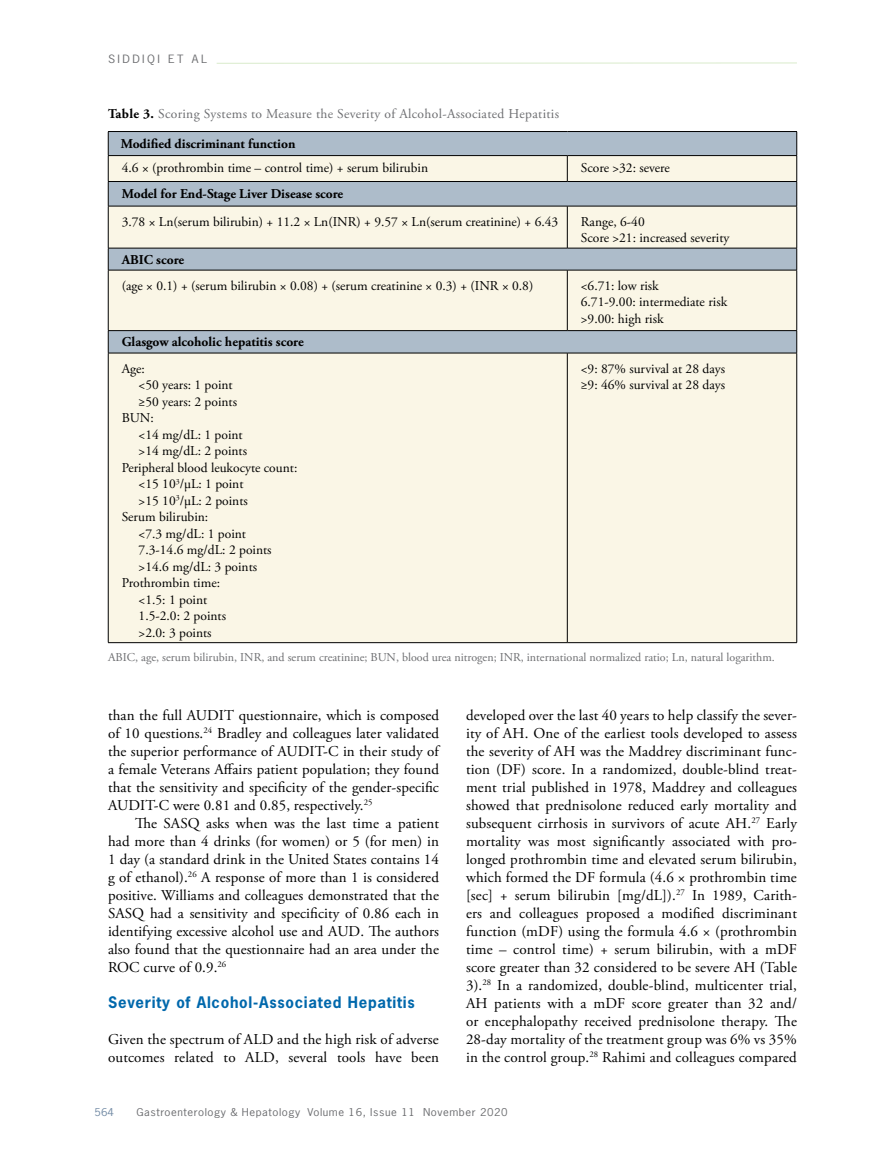
<style>
.page{position:relative;width:878px;height:1175px;background:#fff}
.page>*{position:absolute;margin:0;border:0;box-sizing:border-box;transform-origin:0 0}
.t1{font:15px/18px "Adobe Garamond Pro";letter-spacing:.01em;color:#000;text-align:justify}
.t2{font:700 15px "News Gothic Std";letter-spacing:.05em;color:#0068ac}
.t3{font:13.5px/16.5px "Adobe Garamond Pro";color:#000}
.t4{font:700 13.5px "Adobe Garamond Pro";color:#000}
.t5{font:13.5px "Adobe Garamond Pro";letter-spacing:.025em;color:#6d6e71}
.t6{font:12px "Adobe Garamond Pro";color:#6d6e71}
.t7{font:10.8px "News Gothic Std";letter-spacing:.2em;color:#6d6e71;scale:1.11 1}
.t8{font:10.2px "News Gothic Std";letter-spacing:.05em;color:#6d6e71;scale:1.11 1}
.t9{font:10.2px "News Gothic Std";color:#738ba5;scale:1.11 1}
.s1{font-weight:700;color:#000}
</style>
<div class="page">
<hr style="left:217px;top:63px;width:580px;height:1px;background:#d9ebcb">
<div style="left:109px;top:132px;width:687px;height:23px;background:#adbcca"></div>
<svg style="left:109px;top:156px;width:687px;height:486px;background:#eeece1"></svg>
<hr style="left:108px;top:131px;width:459px;height:1px;background:#000">
<hr style="left:567px;top:131px;width:229px;height:1px;background:#000">
<hr style="left:108px;top:155px;width:459px;height:1px;background:#000">
<hr style="left:567px;top:155px;width:229px;height:1px;background:#000">
<svg style="left:567px;top:156px;width:1px;height:25px"></svg>
<hr style="left:108px;top:181px;width:459px;height:1px;background:#000">
<svg style="left:108px;top:132px;width:1px;height:74px"></svg>
<hr style="left:567px;top:181px;width:229px;height:1px;background:#000">
<svg style="left:796px;top:132px;width:1px;height:74px"></svg>
<hr style="left:108px;top:206px;width:459px;height:1px;background:#000">
<hr style="left:108px;top:206px;width:1px;height:42px;background:#000">
<hr style="left:567px;top:206px;width:229px;height:1px;background:#000">
<hr style="left:567px;top:206px;width:1px;height:42px;background:#000">
<hr style="left:796px;top:206px;width:1px;height:42px;background:#000">
<hr style="left:108px;top:248px;width:459px;height:1px;background:#000">
<svg style="left:108px;top:248px;width:1px;height:22px"></svg>
<hr style="left:567px;top:248px;width:229px;height:1px;background:#000">
<svg style="left:796px;top:248px;width:1px;height:22px"></svg>
<hr style="left:108px;top:270px;width:459px;height:1px;background:#000">
<hr style="left:108px;top:270px;width:1px;height:60px;background:#000">
<hr style="left:567px;top:270px;width:229px;height:1px;background:#000">
<hr style="left:567px;top:270px;width:1px;height:60px;background:#000">
<hr style="left:796px;top:270px;width:1px;height:60px;background:#000">
<hr style="left:108px;top:330px;width:459px;height:1px;background:#000">
<svg style="left:108px;top:331px;width:1px;height:22px"></svg>
<hr style="left:567px;top:330px;width:229px;height:1px;background:#000">
<svg style="left:796px;top:331px;width:1px;height:22px"></svg>
<hr style="left:108px;top:353px;width:459px;height:1px;background:#000">
<hr style="left:108px;top:353px;width:1px;height:289px;background:#000">
<hr style="left:567px;top:353px;width:229px;height:1px;background:#000">
<hr style="left:567px;top:353px;width:1px;height:289px;background:#000">
<hr style="left:796px;top:353px;width:1px;height:289px;background:#000">
<hr style="left:108px;top:642px;width:459px;height:1px;background:#000">
<hr style="left:567px;top:642px;width:229px;height:1px;background:#000">
<p class="t7" style="left:108px;top:52px;width:91px">SIDDIQI ET AL</p>
<p class="t5" style="left:108px;top:105px;width:452px"><span class="s1">Table 3.</span> Scoring Systems to Measure the Severity of Alcohol-Associated Hepatitis</p>
<p class="t4" style="left:121px;top:136px;width:176px">Modified discriminant function</p>
<p class="t3" style="left:122px;top:160px;width:308px">4.6 × (prothrombin time – control time) + serum bilirubin</p>
<p class="t3" style="left:581px;top:160px;width:91px">Score &gt;32: severe</p>
<p class="t4" style="left:122px;top:186px;width:223px">Model for End-Stage Liver Disease score</p>
<p class="t3" style="left:122px;top:213px;width:438px">3.78 × Ln(serum bilirubin) + 11.2 × Ln(INR) + 9.57 × Ln(serum creatinine) + 6.43</p>
<p class="t3" style="left:581px;top:213px;width:150px">Range, 6-40<br>Score &gt;21: increased severity</p>
<p class="t4" style="left:122px;top:252px;width:64px">ABIC score</p>
<p class="t3" style="left:122px;top:277px;width:413px">(age × 0.1) + (serum bilirubin × 0.08) + (serum creatinine × 0.3) + (INR × 0.8)</p>
<p class="t3" style="left:581px;top:277px;width:148px">&lt;6.71: low risk<br>6.71-9.00: intermediate risk &gt;9.00: high risk</p>
<p class="t4" style="left:122px;top:334px;width:183px">Glasgow alcoholic hepatitis score</p>
<p class="t3" style="left:122px;top:360px;width:25px">Age:</p>
<p class="t3" style="left:139px;top:377px;width:96px">&lt;50 years: 1 point</p>
<p class="t3" style="left:139px;top:393px;width:100px">≥50 years: 2 points</p>
<p class="t3" style="left:122px;top:410px;width:34px">BUN:</p>
<p class="t3" style="left:139px;top:426px;width:106px">&lt;14 mg/dL: 1 point</p>
<p class="t3" style="left:139px;top:443px;width:110px">&gt;14 mg/dL: 2 points</p>
<p class="t3" style="left:122px;top:459px;width:177px">Peripheral blood leukocyte count:</p>
<p class="t3" style="left:139px;top:476px;width:106px">&lt;15 10<sup>3</sup>/µL: 1 point</p>
<p class="t3" style="left:139px;top:492px;width:111px">&gt;15 10<sup>3</sup>/µL: 2 points</p>
<p class="t3" style="left:122px;top:509px;width:88px">Serum bilirubin:</p>
<p class="t3" style="left:139px;top:525px;width:109px">&lt;7.3 mg/dL: 1 point</p>
<p class="t3" style="left:139px;top:542px;width:134px">7.3-14.6 mg/dL: 2 points</p>
<p class="t3" style="left:139px;top:558px;width:120px">&gt;14.6 mg/dL: 3 points</p>
<p class="t3" style="left:122px;top:575px;width:100px">Prothrombin time:</p>
<p class="t3" style="left:139px;top:591px;width:70px">&lt;1.5: 1 point</p>
<p class="t3" style="left:139px;top:608px;width:89px">1.5-2.0: 2 points</p>
<p class="t3" style="left:139px;top:624px;width:74px">&gt;2.0: 3 points</p>
<p class="t3" style="left:581px;top:360px;width:146px">&lt;9: 87% survival at 28 days ≥9: 46% survival at 28 days</p>
<p class="t6" style="left:108px;top:650px;width:668px">ABIC, age, serum bilirubin, INR, and serum creatinine; BUN, blood urea nitrogen; INR, international normalized ratio; Ln, natural logarithm.</p>
<p class="t1" style="left:108px;top:707px;width:332px">than the full AUDIT questionnaire, which is composed of 10 questions.<sup>24</sup> Bradley and colleagues later validated the superior performance of AUDIT-C in their study of a female Veterans Affairs patient population; they found that the sensitivity and specificity of the gender-specific AUDIT-C were 0.81 and 0.85, respectively.<sup>25</sup></p>
<p class="t1" style="left:108px;top:815px;width:332px;text-indent:27px">The SASQ asks when was the last time a patient had more than 4 drinks (for women) or 5 (for men) in 1 day (a standard drink in the United States contains 14 g of ethanol).<sup>26</sup> A response of more than 1 is considered positive. Williams and colleagues demonstrated that the SASQ had a sensitivity and specificity of 0.86 each in identifying excessive alcohol use and AUD. The authors also found that the questionnaire had an area under the ROC curve of 0.9.<sup>26</sup></p>
<p class="t2" style="left:108px;top:992px;width:308px">Severity of Alcohol-Associated Hepatitis</p>
<p class="t1" style="left:108px;top:1031px;width:332px">Given the spectrum of ALD and the high risk of adverse outcomes related to ALD, several tools have been</p>
<p class="t1" style="left:466px;top:707px;width:332px">developed over the last 40 years to help classify the sever&shy;ity of AH. One of the earliest tools developed to assess the severity of AH was the Maddrey discriminant func&shy;tion (DF) score. In a randomized, double-blind treat&shy;ment trial published in 1978, Maddrey and colleagues showed that prednisolone reduced early mortality and subsequent cirrhosis in survivors of acute AH.<sup>27</sup> Early mortality was most significantly associated with pro&shy;longed prothrombin time and elevated serum bilirubin, which formed the DF formula (4.6 × prothrombin time [sec] + serum bilirubin [mg/dL]).<sup>27</sup> In 1989, Carith&shy;ers and colleagues proposed a modified discriminant function (mDF) using the formula 4.6 × (prothrombin time – control time) + serum bilirubin, with a mDF score greater than 32 considered to be severe AH (Table 3).<sup>28</sup> In a randomized, double-blind, multicenter trial, AH patients with a mDF score greater than 32 and/ or encephalopathy received prednisolone therapy. The 28-day mortality of the treatment group was 6% vs 35% in the control group.<sup>28</sup> Rahimi and colleagues compared</p>
<p class="t9" style="left:94px;top:1105px;width:19px">564</p>
<p class="t8" style="left:136px;top:1105px;width:336px">Gastroenterology &amp; Hepatology Volume 16, Issue 11 November 2020</p>
</div>
